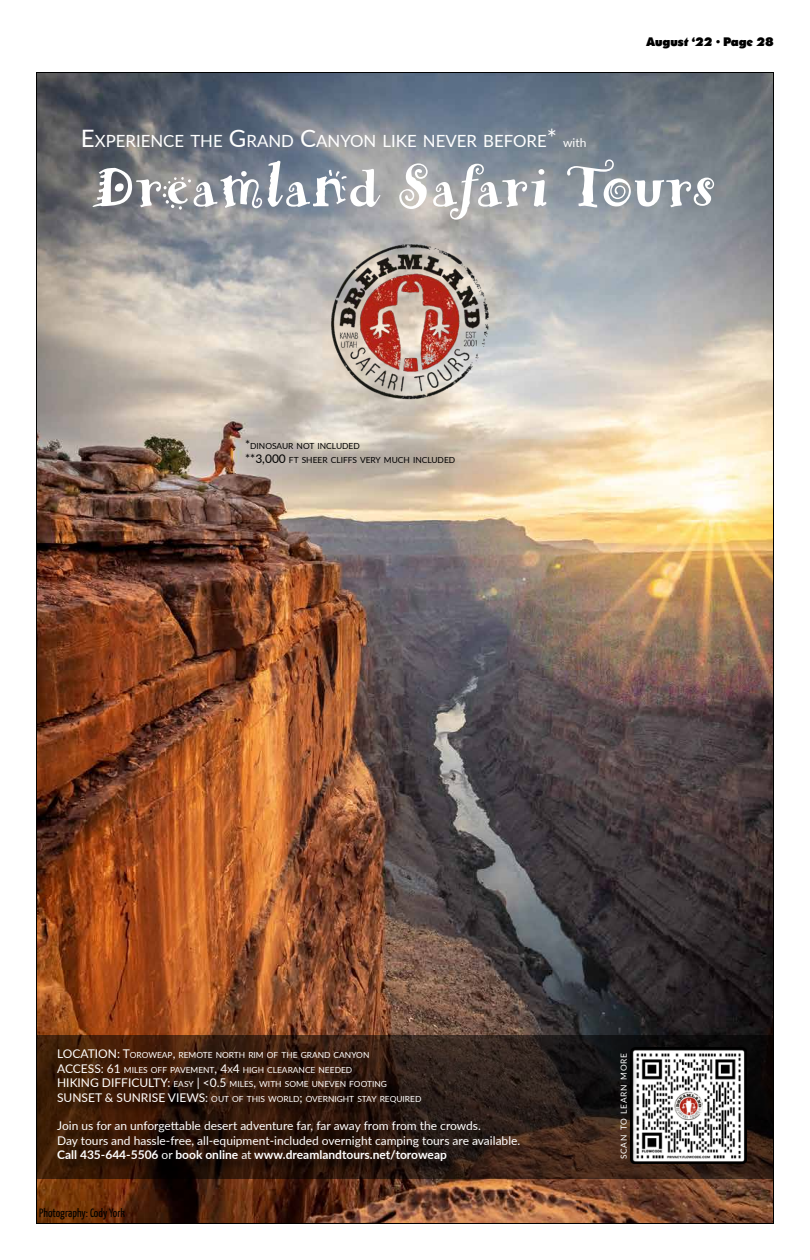
<style>
.page{position:relative;width:810px;height:1260px;background:#fff}
.page>*{position:absolute;margin:0;border:0;box-sizing:border-box;transform-origin:0 0}
.t1{font:62px "Remedy OT Double";color:#fff}
.t2{font:16.8px "Lato";color:#fff}
.t3{font:12px/14.4px "Lato";color:#fff}
.t4{font:12px "Yanone Kaffeesatz";color:#000}
.t5{font:800 12px "Opine";color:#000}
.t6{font:8.4px/14.4px "Lato";color:#fff}
.t7{font:8.4px/14.4px "Lato";color:#000}
.t8{font:8.4px "Lato";letter-spacing:.085em;color:#fff}
.s1{font-size:24px}
.s2{font-size:12px}
.s3{font-weight:700}
</style>
<div class="page">
<img style="left:38px;top:74px;width:734px;height:1148px">
<img style="left:298px;top:238px;width:214px;height:176px">
<svg style="left:38px;top:1035px;width:734px;height:144px;background:#2f1c12"></svg>
<div style="left:60px;top:1051px;width:472px;height:122px;background:#000;opacity:.75"></div>
<img style="left:631px;top:1048px;width:116px;height:116px">
<div style="left:622px;top:1056px;width:17px;height:115px;background:#000;opacity:.75"></div>
<h2 class="t2" style="left:81px;top:129px;width:507px"><span class="s1">E</span>XPERIENCE THE <span class="s1">G</span>RAND <span class="s1">C</span>ANYON LIKE NEVER BEFORE<span class="s1">*</span> <span class="s2">with</span></h2>
<p class="t5" style="left:647px;top:36px;width:129px">August ‘22 • Page 28</p>
<h1 class="t1" style="left:92px;top:138px;width:626px">Dreamland Safari Tours</h1>
<p class="t7" style="left:245px;top:438px;width:212px"><span class="s2">*</span>DINOSAUR NOT INCLUDED<br><span class="s2">**3,000</span> FT SHEER CLIFFS VERY MUCH INCLUDED</p>
<p class="t6" style="left:57px;top:1048px;width:366px"><span class="s2">LOCATION: T</span>OROWEAP<span class="s2">,</span> REMOTE NORTH RIM OF THE GRAND CANYON<br><span class="s2">ACCESS: 61</span> MILES OFF PAVEMENT<span class="s2">, 4</span>X<span class="s2">4</span> HIGH CLEARANCE NEEDED<br><span class="s2">HIKING DIFFICULTY:</span> EASY <span class="s2">| &lt;0.5</span> MILES<span class="s2">,</span> WITH SOME UNEVEN FOOTING <span class="s2">SUNSET &amp; SUNRISE VIEWS:</span> OUT OF THIS WORLD<span class="s2">;</span> OVERNIGHT STAY REQUIRED</p>
<p class="t3" style="left:57px;top:1118px;width:465px">Join us for an unforgettable desert adventure far, far away from from the crowds.<br>Day tours and hassle-free, all-equipment-included overnight camping tours are available.<br><span class="s3">Call 435-644-5506</span> or <span class="s3">book online</span> at <span class="s3">www.dreamlandtours.net/toroweap</span></p>
<p class="t4" style="left:39px;top:1204px;width:87px">Photography: Cody York</p>
<p class="t8" style="left:618px;top:1159px;width:108px;rotate:-90deg">SCAN TO LEARN MORE</p>
</div>
